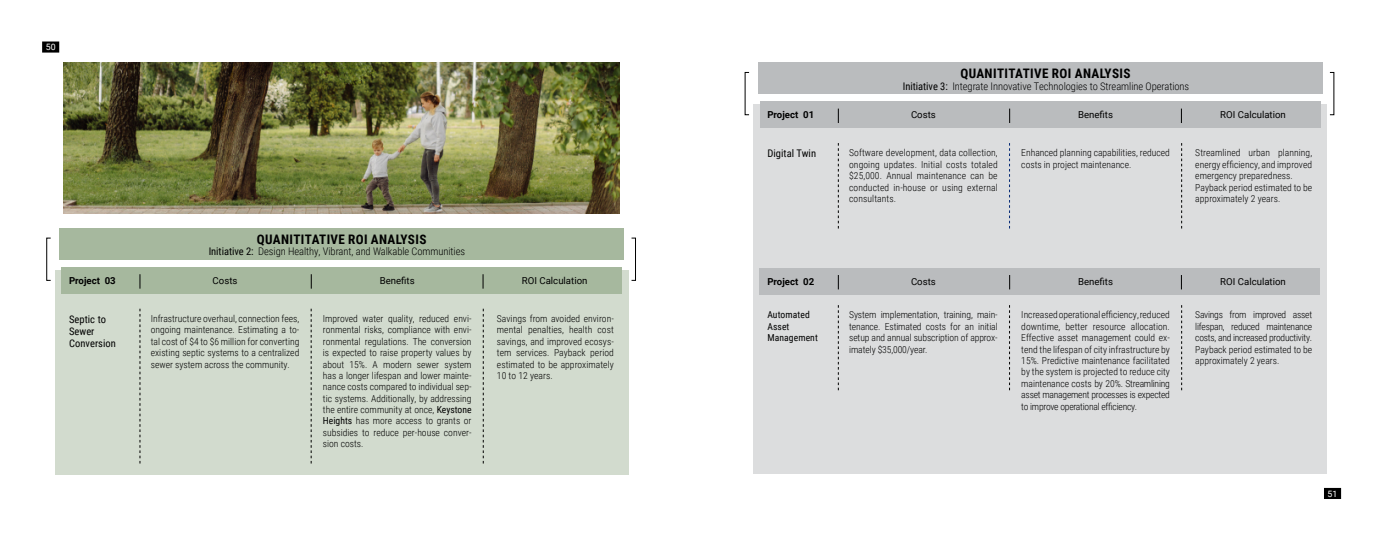
<style>
.page{position:relative;width:1386px;height:536px;background:#fff}
.page>*{position:absolute;margin:0;border:0;box-sizing:border-box;transform-origin:0 0}
.t1{font:700 13.12px "Roboto Condensed";letter-spacing:.03em;color:#000}
.t2{font:300 10.5px "Roboto Condensed";letter-spacing:-.005em;color:#000}
.t3{font:10.5px/12.2px "Roboto Condensed";letter-spacing:.005em;color:#000}
.t4{font:300 9.62px/11.4px "Roboto Condensed";color:#000;text-align:justify}
.t5{font:9.62px "Roboto";color:#000}
.t6{font:700 9.62px "Roboto";color:#000}
.t7{font:9.62px/11.4px "Roboto Condensed";letter-spacing:.01em;color:#000}
.t8{font:8.75px "Roboto";color:#fff}
.s1{font-weight:400}
</style>
<div class="page">
<svg style="left:42px;top:41px;width:17px;height:12px"></svg>
<svg style="left:1324px;top:487px;width:17px;height:12px"></svg>
<div style="left:55px;top:270px;width:574px;height:204px;background:#d2dbce"></div>
<div style="left:61px;top:267px;width:561px;height:26px;background:#a6b89e"></div>
<div style="left:631px;top:238px;width:5px;height:42px;border:1px solid #000"></div>
<div style="left:59px;top:228px;width:565px;height:31px;background:#a6b89e"></div>
<svg style="left:140px;top:274px;width:1px;height:14px"></svg>
<svg style="left:140px;top:308px;width:1px;height:155px"></svg>
<svg style="left:311px;top:308px;width:1px;height:155px"></svg>
<svg style="left:483px;top:308px;width:1px;height:155px"></svg>
<svg style="left:311px;top:274px;width:1px;height:14px"></svg>
<svg style="left:483px;top:274px;width:1px;height:14px"></svg>
<img style="left:63px;top:62px;width:557px;height:151px">
<div style="left:753px;top:104px;width:574px;height:369px;background:#dcddde"></div>
<div style="left:760px;top:101px;width:561px;height:27px;background:#babcbe"></div>
<div style="left:759px;top:268px;width:561px;height:26px;background:#babcbe"></div>
<div style="left:758px;top:62px;width:564px;height:32px;background:#babcbe"></div>
<svg style="left:838px;top:108px;width:1px;height:15px"></svg>
<svg style="left:838px;top:275px;width:1px;height:14px"></svg>
<svg style="left:838px;top:143px;width:1px;height:85px"></svg>
<svg style="left:838px;top:305px;width:1px;height:85px"></svg>
<svg style="left:1009px;top:143px;width:1px;height:85px"></svg>
<svg style="left:1009px;top:305px;width:1px;height:85px"></svg>
<svg style="left:1182px;top:143px;width:1px;height:85px"></svg>
<svg style="left:1182px;top:305px;width:1px;height:85px"></svg>
<svg style="left:1010px;top:108px;width:1px;height:15px"></svg>
<svg style="left:1010px;top:275px;width:1px;height:14px"></svg>
<svg style="left:1181px;top:108px;width:1px;height:15px"></svg>
<svg style="left:1181px;top:275px;width:1px;height:14px"></svg>
<p class="t8" style="left:46px;top:41px;width:11px">50</p>
<h1 class="t1" style="left:257px;top:230px;width:171px">QUANITITATIVE ROI ANALYSIS</h1>
<p class="t2" style="left:209px;top:244px;width:258px"><span class="s1">Initiative 2:</span> Design Healthy, Vibrant, and Walkable Communities</p>
<p class="t6" style="left:69px;top:274px;width:48px">Project 03</p>
<p class="t5" style="left:213px;top:274px;width:26px">Costs</p>
<p class="t5" style="left:380px;top:274px;width:36px">Benefits</p>
<p class="t5" style="left:522px;top:274px;width:67px">ROI Calculation</p>
<p class="t3" style="left:69px;top:312px;width:48px">Septic to<br>Sewer<br>Conversion</p>
<p class="t4" style="left:497px;top:312px;width:118px">Savings from avoided environ&shy;mental penalties, health cost savings, and improved ecosys&shy;tem services. Payback period estimated to be approximately 10 to 12 years.</p>
<p class="t4" style="left:151px;top:312px;width:150px">Infrastructure overhaul, connection fees, ongoing maintenance. Estimating a to&shy;tal cost of $4 to $6 million for converting existing septic systems to a centralized sewer system across the community.</p>
<p class="t4" style="left:323px;top:312px;width:150px">Improved water quality, reduced envi&shy;ronmental risks, compliance with envi&shy;ronmental regulations. The conversion is expected to raise property values by about 15%. A modern sewer system has a longer lifespan and lower mainte&shy;nance costs compared to individual sep&shy;tic systems. Additionally, by addressing the entire community at once, <span class="s1">Keystone Heights</span> has more access to grants or subsidies to reduce per-house conver&shy;sion costs.</p>
<h1 class="t1" style="left:960px;top:64px;width:172px">QUANITITATIVE ROI ANALYSIS</h1>
<p class="t2" style="left:903px;top:79px;width:288px"><span class="s1">Initiative 3:</span> Integrate Innovative Technologies to Streamline Operations</p>
<p class="t6" style="left:767px;top:108px;width:48px">Project 01</p>
<p class="t5" style="left:911px;top:108px;width:26px">Costs</p>
<p class="t5" style="left:1078px;top:108px;width:36px">Benefits</p>
<p class="t5" style="left:1220px;top:108px;width:67px">ROI Calculation</p>
<p class="t3" style="left:767px;top:147px;width:50px">Digital Twin</p>
<p class="t4" style="left:849px;top:147px;width:150px">Software development, data collection, ongoing updates. Initial costs totaled $25,000. Annual maintenance can be conducted in-house or using external consultants.</p>
<p class="t4" style="left:1021px;top:147px;width:150px">Enhanced planning capabilities, reduced costs in project maintenance.</p>
<p class="t4" style="left:1195px;top:147px;width:118px;text-align:left">Streamlined urban planning, energy efficiency, and improved emergency preparedness.<br>Payback period estimated to be approximately 2 years.</p>
<p class="t6" style="left:767px;top:274px;width:48px">Project 02</p>
<p class="t5" style="left:911px;top:274px;width:26px">Costs</p>
<p class="t5" style="left:1078px;top:274px;width:36px">Benefits</p>
<p class="t5" style="left:1220px;top:274px;width:67px">ROI Calculation</p>
<p class="t7" style="left:767px;top:309px;width:52px">Automated<br>Asset<br>Management</p>
<p class="t4" style="left:849px;top:309px;width:150px">System implementation, training, main&shy;tenance. Estimated costs for an initial setup and annual subscription of approx&shy;imately $35,000/year.</p>
<p class="t4" style="left:1021px;top:309px;width:150px">Increased operational efficiency, reduced downtime, better resource allocation.<br>Effective asset management could ex&shy;tend the lifespan of city infrastructure by 15%. Predictive maintenance facilitated by the system is projected to reduce city maintenance costs by 20%. Streamlining asset management processes is expected to improve operational efficiency.</p>
<p class="t4" style="left:1195px;top:309px;width:118px">Savings from improved asset lifespan, reduced maintenance costs, and increased productivity.<br>Payback period estimated to be approximately 2 years.</p>
<p class="t8" style="left:1328px;top:487px;width:11px">51</p>
</div>
